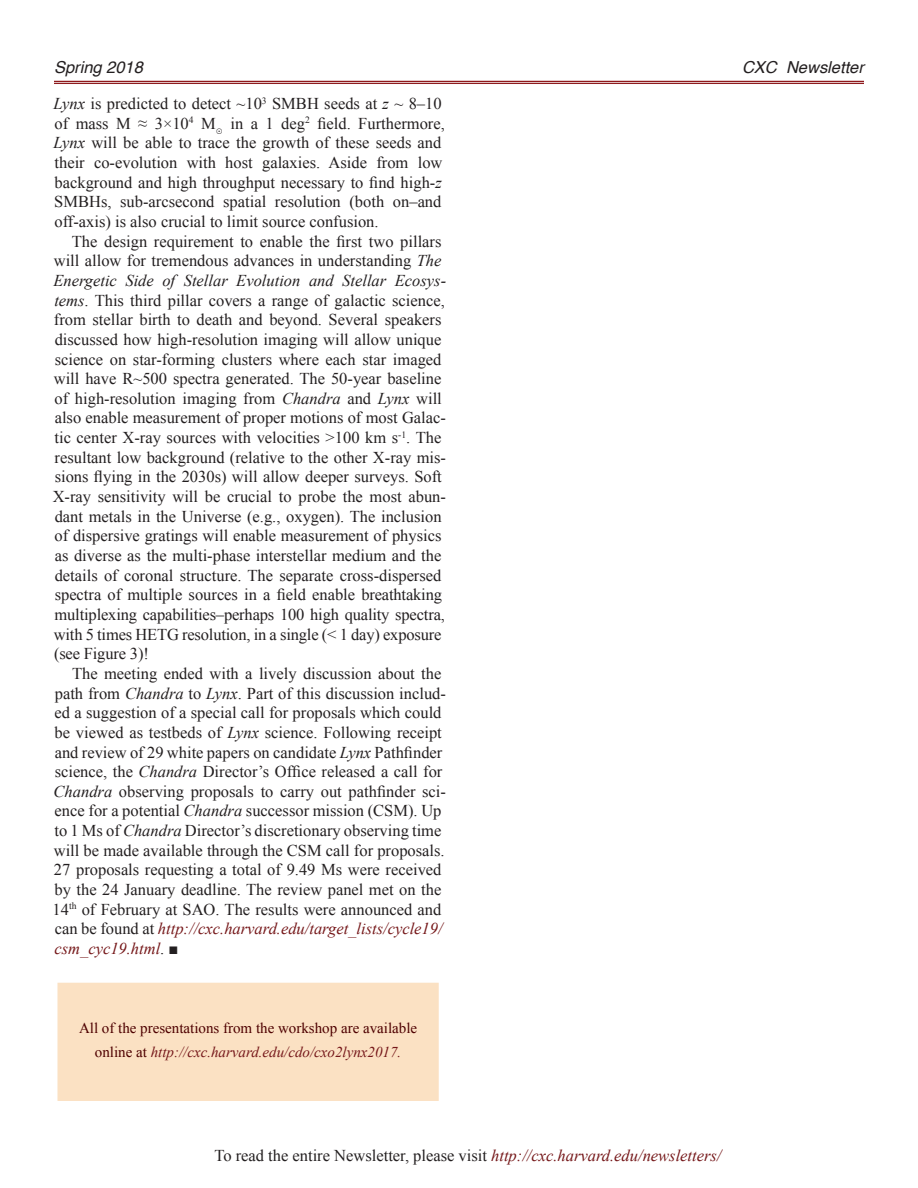
<style>
.page{position:relative;width:918px;height:1188px;background:#fff}
.page>*{position:absolute;margin:0;border:0;box-sizing:border-box;transform-origin:0 0}
.t1{font:16.5px/19.6px "Times New Roman";color:#231f20}
.t2{font:italic 16.5px "Helvetica";color:#231f20}
.t3{font:15px/24px "Times New Roman";color:#4e0000;text-align:center}
.s1{font-style:italic}
.s2{font-style:italic;color:#751719}
</style>
<div class="page">
<hr style="left:54px;top:81px;width:810px;height:1px;background:#8e191c">
<hr style="left:54px;top:83px;width:810px;height:1px;background:#8e191c">
<div style="left:57px;top:982px;width:382px;height:119px;background:#fbe1c3"></div>
<p class="t2" style="left:54px;top:61px;width:90px">Spring 2018</p>
<p class="t2" style="left:742px;top:61px;width:123px">CXC Newsletter</p>
<p class="t1" style="left:54px;top:94px;width:393px"><span class="s1">Lynx</span> is predicted to detect ~10<sup>3</sup> SMBH seeds at <span class="s1">z</span> ~ 8–10 of mass M ≈ 3×10<sup>4</sup> M☉ in a 1 deg<sup>2</sup> field. Furthermore, <span class="s1">Lynx</span> will be able to trace the growth of these seeds and their co-evolution with host galaxies. Aside from low background and high throughput necessary to find high-<span class="s1">z </span>SMBHs, sub-arcsecond spatial resolution (both on–and off-axis) is also crucial to limit source confusion.</p>
<p class="t1" style="left:53px;top:231px;width:395px;text-indent:19px">The design requirement to enable the first two pillars will allow for tremendous advances in understanding <span class="s1">The Energetic Side of Stellar Evolution and Stellar Ecosys&shy;tems</span>. This third pillar covers a range of galactic science, from stellar birth to death and beyond. Several speakers discussed how high-resolution imaging will allow unique science on star-forming clusters where each star imaged will have R~500 spectra generated. The 50-year baseline of high-resolution imaging from <span class="s1">Chandra</span> and <span class="s1">Lynx</span> will also enable measurement of proper motions of most Galac&shy;tic center X-ray sources with velocities &gt;100 km s<sup>-1</sup>. The resultant low background (relative to the other X-ray mis&shy;sions flying in the 2030s) will allow deeper surveys. Soft X-ray sensitivity will be crucial to probe the most abun&shy;dant metals in the Universe (e.g., oxygen). The inclusion of dispersive gratings will enable measurement of physics as diverse as the multi-phase interstellar medium and the details of coronal structure. The separate cross-dispersed spectra of multiple sources in a field enable breathtaking multiplexing capabilities–perhaps 100 high quality spectra, with 5 times HETG resolution, in a single (&lt; 1 day) exposure (see Figure 3)!</p>
<p class="t1" style="left:53px;top:664px;width:395px;text-indent:20px">The meeting ended with a lively discussion about the path from <span class="s1">Chandra</span> to <span class="s1">Lynx</span>. Part of this discussion includ&shy;ed a suggestion of a special call for proposals which could be viewed as testbeds of <span class="s1">Lynx</span> science. Following receipt and review of 29 white papers on candidate <span class="s1">Lynx</span> Pathfinder science, the <span class="s1">Chandra</span> Director’s Office released a call for <span class="s1">Chandra</span> observing proposals to carry out pathfinder sci&shy;ence for a potential <span class="s1">Chandra</span> successor mission (CSM). Up to 1 Ms of <span class="s1">Chandra</span> Director’s discretionary observing time will be made available through the CSM call for proposals.<br>27 proposals requesting a total of 9.49 Ms were received by the 24 January deadline. The review panel met on the 14<sup>th</sup> of February at SAO. The results were announced and can be found at <span class="s2">http://cxc.harvard.edu/target_lists/cycle19/ csm_cyc19.html</span>. ■</p>
<p class="t3" style="left:79px;top:1016px;width:340px">All of the presentations from the workshop are available online at <span class="s2">http://cxc.harvard.edu/cdo/cxo2lynx2017.</span></p>
<p class="t1" style="left:214px;top:1146px;width:509px">To read the entire Newsletter, please visit <span class="s2">http://cxc.harvard.edu/newsletters/</span></p>
</div>
